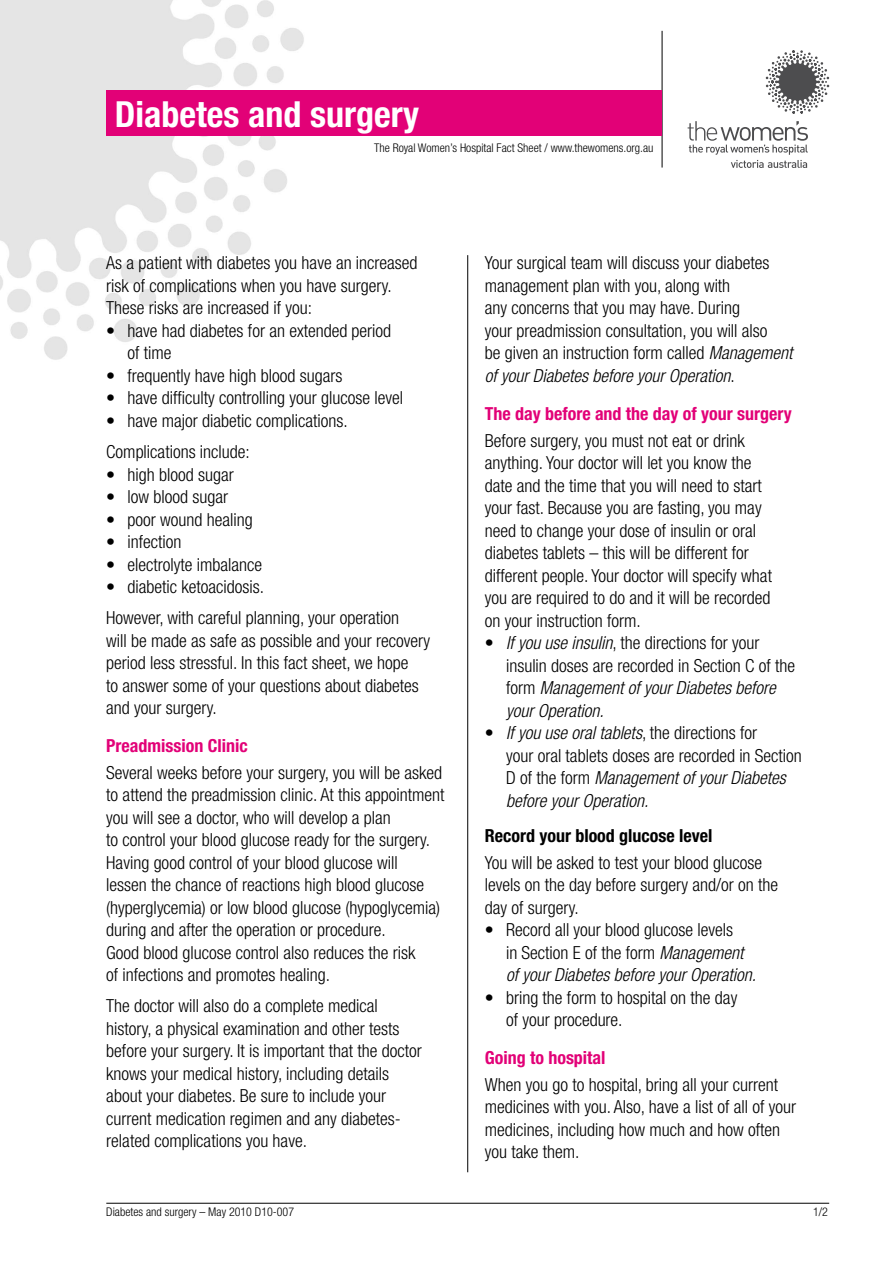
<style>
.page{position:relative;width:893px;height:1263px;background:#fff}
.page>*{position:absolute;margin:0;border:0;box-sizing:border-box;transform-origin:0 0}
.t1{font:700 condensed 36px "Helvetica Neue";color:#fff}
.t2{font:300 condensed 18px/22.5px "Helvetica Neue";color:#000}
.t3{font:700 condensed 18px "Helvetica Neue";color:#e20177}
.t4{font:700 condensed 18px "Helvetica Neue";color:#000}
.t5{font:300 condensed 12px "Helvetica Neue";color:#000}
.s1{font-style:italic}
</style>
<div class="page">
<img style="left:0;top:0;width:304px;height:360px">
<hr style="left:106px;top:1203px;width:723px;height:1px;background:#000">
<hr style="left:467px;top:255px;width:1px;height:917px;background:#000">
<svg style="left:688px;top:121px;width:120px;height:47px"></svg>
<svg style="left:766px;top:50px;width:63px;height:64px"></svg>
<hr style="left:662px;top:31px;width:1px;height:137px;background:#000">
<div style="left:106px;top:90px;width:556px;height:46px;background:#e20177"></div>
<h1 class="t1" style="left:115px;top:93px;width:306px">Diabetes and surgery</h1>
<p class="t5" style="left:374px;top:141px;width:281px">The Royal Women’s Hospital Fact Sheet / www.thewomens.org.au</p>
<p class="t2" style="left:106px;top:252px;width:313px">As a patient with diabetes you have an increased risk of complications when you have surgery.<br>These risks are increased if you:</p>
<p class="t2" style="left:128px;top:319px;width:265px;text-indent:-21px">• have had diabetes for an extended period of time</p>
<p class="t2" style="left:106px;top:364px;width:238px">• frequently have high blood sugars</p>
<p class="t2" style="left:106px;top:387px;width:298px">• have difficulty controlling your glucose level</p>
<p class="t2" style="left:106px;top:405px;width:243px;line-height:31px">• have major diabetic complications.<br>Complications include:</p>
<p class="t2" style="left:106px;top:463px;width:129px">• high blood sugar</p>
<p class="t2" style="left:106px;top:485px;width:123px">• low blood sugar</p>
<p class="t2" style="left:106px;top:508px;width:148px">• poor wound healing</p>
<p class="t2" style="left:106px;top:530px;width:77px">• infection</p>
<p class="t2" style="left:106px;top:553px;width:157px">• electrolyte imbalance</p>
<p class="t2" style="left:106px;top:571px;width:294px;line-height:31px">• diabetic ketoacidosis.<br>However, with careful planning, your operation</p>
<p class="t2" style="left:106px;top:629px;width:325px">will be made as safe as possible and your recovery period less stressful. In this fact sheet, we hope<br>to answer some of your questions about diabetes and your surgery.</p>
<p class="t3" style="left:106px;top:735px;width:143px">Preadmission Clinic</p>
<p class="t2" style="left:106px;top:761px;width:340px">Several weeks before your surgery, you will be asked to attend the preadmission clinic. At this appointment you will see a doctor, who will develop a plan<br>to control your blood glucose ready for the surgery.<br>Having good control of your blood glucose will<br>lessen the chance of reactions high blood glucose (hyperglycemia) or low blood glucose (hypoglycemia) during and after the operation or procedure.<br>Good blood glucose control also reduces the risk<br>of infections and promotes healing.</p>
<p class="t2" style="left:106px;top:994px;width:317px">The doctor will also do a complete medical history, a physical examination and other tests before your surgery. It is important that the doctor knows your medical history, including details about your diabetes. Be sure to include your current medication regimen and any diabetes&shy;related complications you have.</p>
<p class="t2" style="left:485px;top:252px;width:309px">Your surgical team will discuss your diabetes management plan with you, along with<br>any concerns that you may have. During<br>your preadmission consultation, you will also<br>be given an instruction form called <span class="s1">Management of your Diabetes before your Operation</span>.</p>
<p class="t3" style="left:485px;top:403px;width:309px">The day before and the day of your surgery</p>
<p class="t2" style="left:485px;top:429px;width:289px">Before surgery, you must not eat or drink anything. Your doctor will let you know the date and the time that you will need to start your fast. Because you are fasting, you may need to change your dose of insulin or oral diabetes tablets – this will be different for different people. Your doctor will specify what you are required to do and it will be recorded on your instruction form.</p>
<p class="t2" style="left:506px;top:631px;width:291px;text-indent:-21px">• <span class="s1">If you use insulin</span>, the directions for your insulin doses are recorded in Section C of the form <span class="s1">Management of your Diabetes before your Operation.</span></p>
<p class="t2" style="left:506px;top:721px;width:297px;text-indent:-21px">• <span class="s1">If you use oral tablets</span>, the directions for<br>your oral tablets doses are recorded in Section D of the form <span class="s1">Management of your Diabetes before your Operation.</span></p>
<p class="t4" style="left:485px;top:824px;width:229px">Record your blood glucose level</p>
<p class="t2" style="left:485px;top:851px;width:295px">You will be asked to test your blood glucose levels on the day before surgery and/or on the day of surgery.</p>
<p class="t2" style="left:506px;top:918px;width:252px;text-indent:-21px">• Record all your blood glucose levels<br>in Section E of the form <span class="s1">Management of your Diabetes before your Operation.</span></p>
<p class="t2" style="left:506px;top:986px;width:233px;text-indent:-21px">• bring the form to hospital on the day of your procedure.</p>
<p class="t3" style="left:485px;top:1047px;width:122px">Going to hospital</p>
<p class="t2" style="left:485px;top:1073px;width:313px">When you go to hospital, bring all your current medicines with you. Also, have a list of all of your medicines, including how much and how often you take them.</p>
<p class="t5" style="left:106px;top:1205px;width:189px">Diabetes and surgery – May 2010 D10-007</p>
<p class="t5" style="left:813px;top:1205px;width:16px">1/2</p>
</div>
